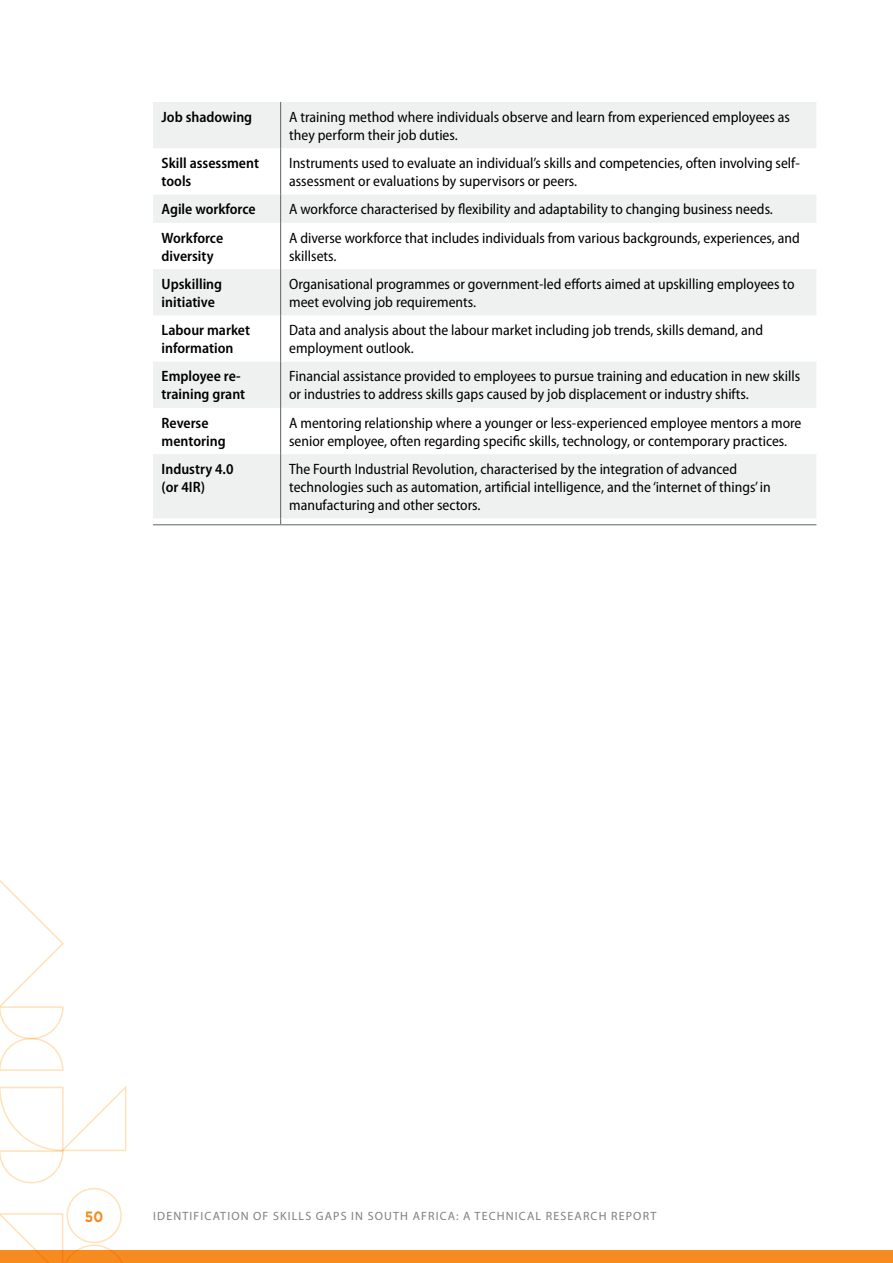
<style>
.page{position:relative;width:893px;height:1263px;background:#fff}
.page>*{position:absolute;margin:0;border:0;box-sizing:border-box;transform-origin:0 0}
.TABLE_TEXT{font:semi-condensed 15px/18px "Myriad Pro";color:#000}
.TABLE_TEXT-2{font:600 semi-condensed 15px/18px "Myriad Pro";color:#000}
.t1{font:15px "Gotham HTF Bold 2";color:#f68b1f;scale:.9 1}
.t2{font:12px "Myriad Pro";letter-spacing:.095em;color:#7d7f82}
</style>
<div class="page">
<div style="left:0;top:1250px;width:892px;height:13px;background:#f68b1f"></div>
<svg style="left:0;top:1085px;width:127px;height:99px"></svg>
<svg style="left:0;top:880px;width:64px;height:191px"></svg>
<svg style="left:0;top:1213px;width:123px;height:50px"></svg>
<div style="left:66px;top:1188px;width:56px;height:55px;border:2px solid #ffe2b8;border-radius:50%"></div>
<svg style="left:153px;top:102px;width:663px;height:416px;fill:#eff0f0"></svg>
<hr style="left:280px;top:148px;width:1px;height:47px;background:#5f6062">
<hr style="left:280px;top:223px;width:1px;height:46px;background:#5f6062">
<hr style="left:280px;top:315px;width:1px;height:47px;background:#5f6062">
<hr style="left:280px;top:408px;width:1px;height:46px;background:#5f6062">
<hr style="left:280px;top:102px;width:1px;height:46px;background:#5f6062">
<svg style="left:280px;top:195px;width:1px;height:28px"></svg>
<hr style="left:280px;top:269px;width:1px;height:46px;background:#5f6062">
<hr style="left:280px;top:362px;width:1px;height:46px;background:#5f6062">
<hr style="left:153px;top:524px;width:128px;height:1px;background:#5f6062">
<hr style="left:281px;top:524px;width:535px;height:1px;background:#5f6062">
<hr style="left:280px;top:454px;width:1px;height:64px;background:#5f6062">
<p class="TABLE_TEXT-2" style="left:162px;top:107px;width:92px">Job shadowing</p>
<p class="TABLE_TEXT" style="left:289px;top:108px;width:502px">A training method where individuals observe and learn from experienced employees as they perform their job duties.</p>
<p class="TABLE_TEXT-2" style="left:162px;top:154px;width:99px">Skill assessment tools</p>
<p class="TABLE_TEXT" style="left:289px;top:154px;width:512px">Instruments used to evaluate an individual’s skills and competencies, often involving self&shy;assessment or evaluations by supervisors or peers.</p>
<p class="TABLE_TEXT-2" style="left:162px;top:200px;width:96px">Agile workforce</p>
<p class="TABLE_TEXT" style="left:289px;top:201px;width:485px">A workforce characterised by flexibility and adaptability to changing business needs.</p>
<p class="TABLE_TEXT-2" style="left:162px;top:228px;width:63px">Workforce diversity</p>
<p class="TABLE_TEXT" style="left:289px;top:229px;width:512px">A diverse workforce that includes individuals from various backgrounds, experiences, and skillsets.</p>
<p class="TABLE_TEXT-2" style="left:162px;top:274px;width:62px">Upskilling initiative</p>
<p class="TABLE_TEXT" style="left:289px;top:275px;width:507px">Organisational programmes or government-led efforts aimed at upskilling employees to meet evolving job requirements.</p>
<p class="TABLE_TEXT-2" style="left:162px;top:321px;width:90px">Labour market information</p>
<p class="TABLE_TEXT" style="left:289px;top:321px;width:475px">Data and analysis about the labour market including job trends, skills demand, and employment outlook.</p>
<p class="TABLE_TEXT-2" style="left:162px;top:367px;width:85px">Employee re&shy;training grant</p>
<p class="TABLE_TEXT" style="left:289px;top:368px;width:513px">Financial assistance provided to employees to pursue training and education in new skills or industries to address skills gaps caused by job displacement or industry shifts.</p>
<p class="TABLE_TEXT-2" style="left:162px;top:413px;width:66px">Reverse mentoring</p>
<p class="TABLE_TEXT" style="left:289px;top:414px;width:514px">A mentoring relationship where a younger or less-experienced employee mentors a more senior employee, often regarding specific skills, technology, or contemporary practices.</p>
<p class="TABLE_TEXT-2" style="left:162px;top:460px;width:73px">Industry 4.0 (or 4IR)</p>
<p class="TABLE_TEXT" style="left:289px;top:460px;width:483px">The Fourth Industrial Revolution, characterised by the integration of advanced technologies such as automation, artificial intelligence, and the ‘internet of things’ in manufacturing and other sectors.</p>
<p class="t1" style="left:85px;top:1207px;width:22px">50</p>
<p class="t2" style="left:153px;top:1209px;width:505px">IDENTIFICATION OF SKILLS GAPS IN SOUTH AFRICA: A TECHNICAL RESEARCH REPORT</p>
</div>
